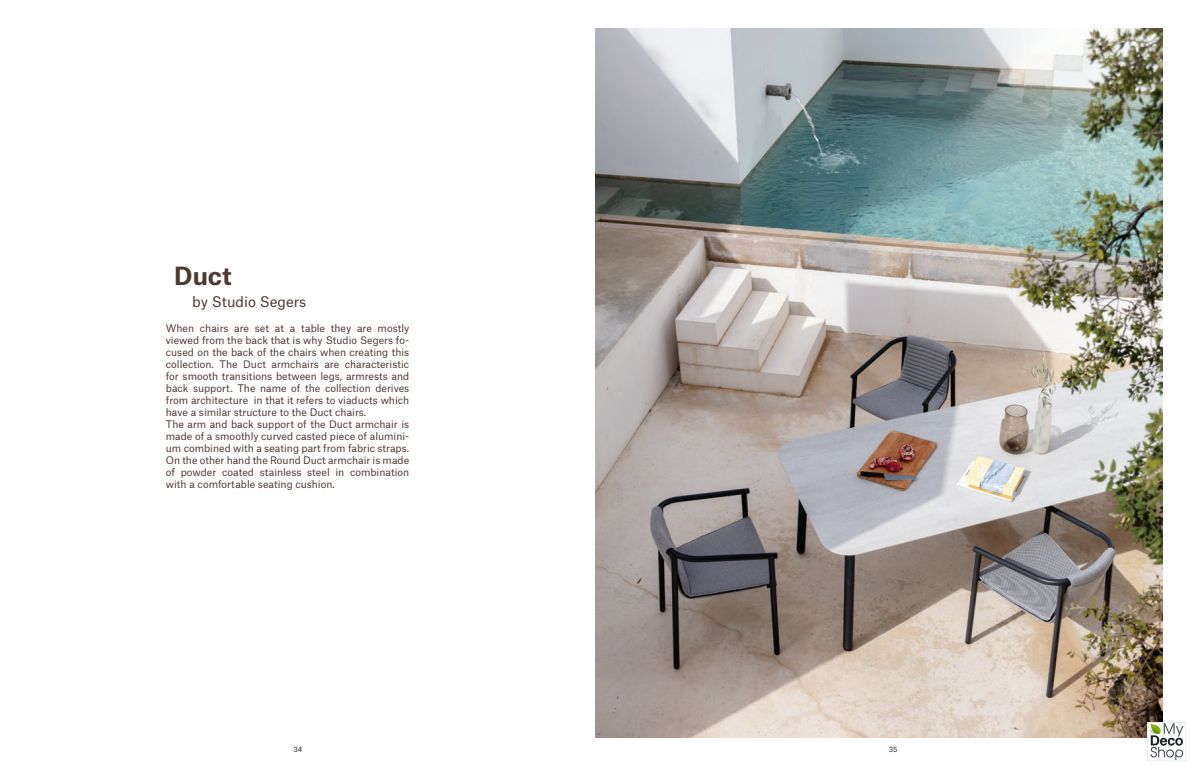
<style>
.page{position:relative;width:1191px;height:766px;background:#fff}
.page>*{position:absolute;margin:0;border:0;box-sizing:border-box;transform-origin:0 0}
.t1{font:700 24px "Atlas Grotesk";color:#4c3933}
.t2{font:14px "Atlas Grotesk";color:#4c3933}
.t3{font:10px/12px "Atlas Grotesk";color:#4c3933;text-align:justify}
.t4{font:7px "Atlas Grotesk";color:#231f20}
</style>
<div class="page">
<img style="left:595px;top:28px;width:567px;height:709px">
<img style="left:1147px;top:721px;width:38px;height:39px">
<p class="t1" style="left:174px;top:256px;width:59px">Duct</p>
<p class="t3" style="left:166px;top:321px;width:245px">When chairs are set at a table they are mostly viewed from the back that is why Studio Segers fo&shy;cused on the back of the chairs when creating this collection. The Duct armchairs are characteristic for smooth transitions between legs, armrests and back support. The name of the collection derives from architecture in that it refers to viaducts which have a similar structure to the Duct chairs.</p>
<p class="t3" style="left:166px;top:417px;width:245px">The arm and back support of the Duct armchair is made of a smoothly curved casted piece of alumini&shy;um combined with a seating part from fabric straps.</p>
<p class="t3" style="left:166px;top:453px;width:245px">On the other hand the Round Duct armchair is made of powder coated stainless steel in combination with a comfortable seating cushion.</p>
<p class="t2" style="left:192px;top:290px;width:115px">by Studio Segers</p>
<p class="t4" style="left:293px;top:743px;width:10px">34</p>
<p class="t4" style="left:889px;top:743px;width:10px">35</p>
</div>
